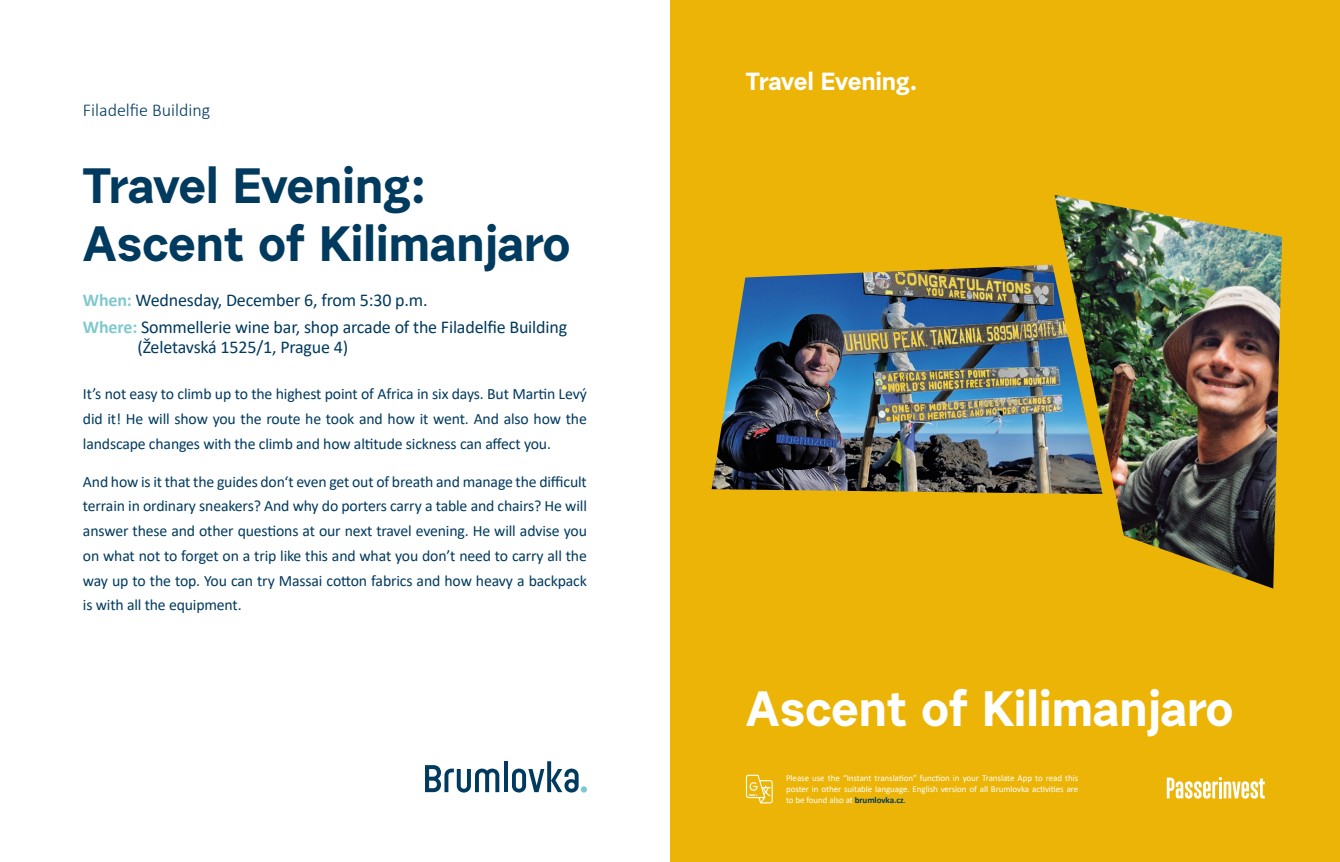
<style>
.page{position:relative;width:1340px;height:862px;background:#fff}
.page>*{position:absolute;margin:0;border:0;box-sizing:border-box;transform-origin:0 0}
.t1{font:700 49.5px/58.5px "Urban Grotesk Re Bo";letter-spacing:-.01em;color:#003a5e}
.t2{font:700 49.5px "Urban Grotesk Re Bo";letter-spacing:-.01em;color:#fff}
.t3{font:700 24.75px "Urban Grotesk Re Bo";letter-spacing:-.02em;color:#fff}
.t4{font:18px/26.3px "Calibri";letter-spacing:-.01em;color:#003a5e}
.t5{font:300 18px "Calibri";color:#003a5e}
.t6{font:15.75px/24.8px "Calibri";letter-spacing:-.01em;color:#003a5e;text-align:justify}
.t7{font:9px/10.8px "Calibri";letter-spacing:-.01em;color:#fff;text-align:justify}
.s1{font-weight:700;color:#7ec9cd}
.s2{font-weight:700;color:#003a5e}
.s3{color:#003a5e}
</style>
<div class="page">
<div style="left:670px;top:0;width:669px;height:861px;background:#ebb406"></div>
<svg style="left:425px;top:765px;width:74px;height:27px"></svg>
<svg style="left:504px;top:761px;width:3px;height:30px"></svg>
<svg style="left:512px;top:761px;width:66px;height:31px"></svg>
<svg style="left:580px;top:785px;width:7px;height:7px"></svg>
<svg style="left:746px;top:774px;width:26px;height:29px"></svg>
<svg style="left:1166px;top:777px;width:98px;height:21px"></svg>
<img style="left:1054px;top:195px;width:227px;height:393px">
<img style="left:711px;top:264px;width:391px;height:230px">
<p class="t5" style="left:83px;top:98px;width:129px">Filadelfie Building</p>
<h1 class="t1" style="left:83px;top:155px;width:489px">Travel Evening:<br>Ascent of Kilimanjaro</h1>
<p class="t4" style="left:83px;top:286px;width:485px"><span class="s1">When:</span> Wednesday, December 6, from 5:30 p.m.<br><span class="s1">Where:</span> Sommellerie wine bar, shop arcade of the Filadelfie Building</p>
<p class="t4" style="left:137px;top:333px;width:212px">(Želetavská 1525/1, Prague 4)</p>
<p class="t6" style="left:83px;top:381px;width:505px">It’s not easy to climb up to the highest point of Africa in six days. But Martin Levý did it! He will show you the route he took and how it went. And also how the landscape changes with the climb and how altitude sickness can affect you.</p>
<p class="t6" style="left:83px;top:468px;width:505px">And how is it that the guides don‘t even get out of breath and manage the difficult terrain in ordinary sneakers? And why do porters carry a table and chairs? He will answer these and other questions at our next travel evening. He will advise you on what not to forget on a trip like this and what you don’t need to carry all the way up to the top. You can try Massai cotton fabrics and how heavy a backpack is with all the equipment.</p>
<h2 class="t3" style="left:746px;top:66px;width:173px">Travel Evening.</h2>
<h1 class="t2" style="left:746px;top:676px;width:489px">Ascent of Kilimanjaro</h1>
<p class="t7" style="left:786px;top:772px;width:294px">Please use the “Instant translation” function in your Translate App to read this poster in other suitable language. English version of all Brumlovka activities are to be found also at <span class="s2">brumlovka.cz</span><span class="s3">.</span></p>
</div>
